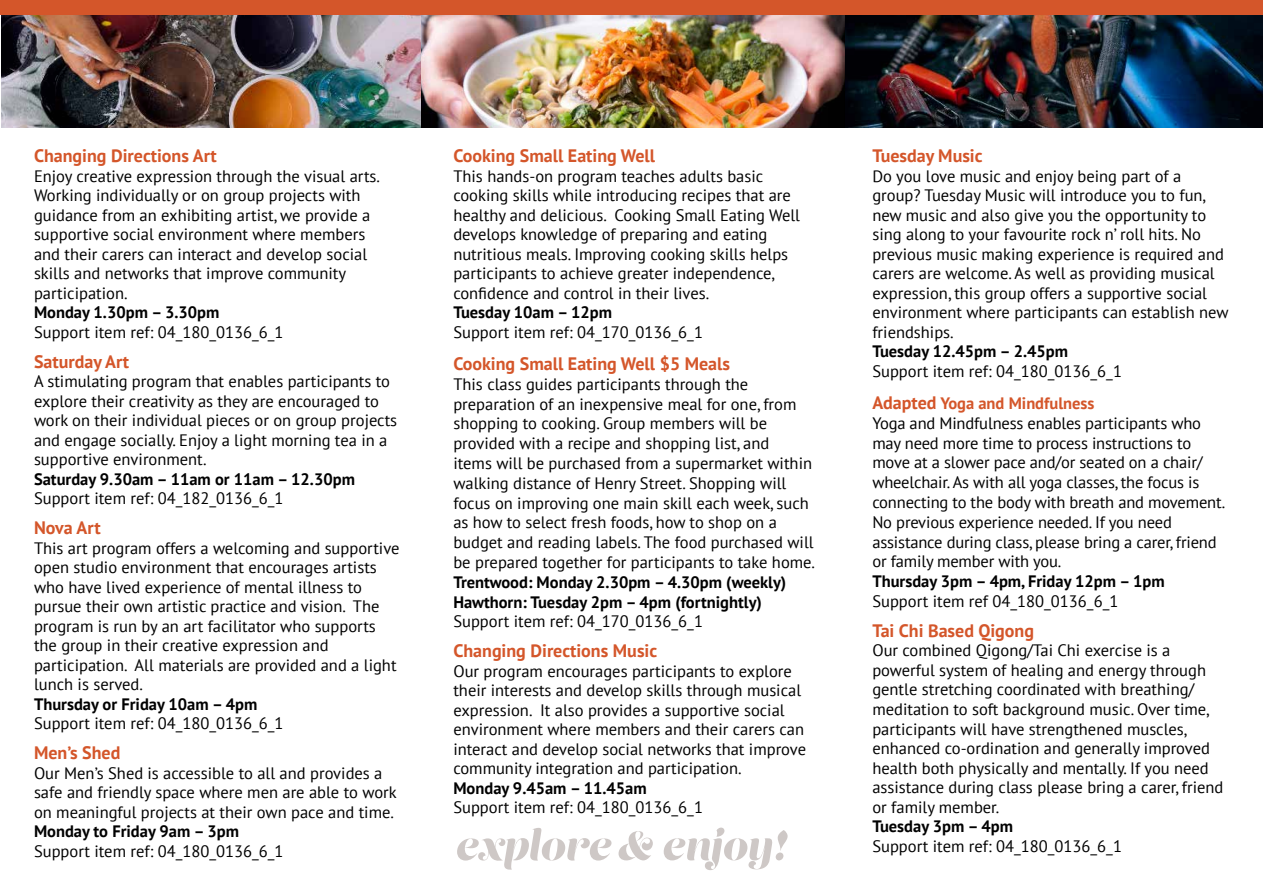
<style>
.page{position:relative;width:1263px;height:893px;background:#fff}
.page>*{position:absolute;margin:0;border:0;box-sizing:border-box;transform-origin:0 0}
.t1{font:700 18px "PT Sans";color:#d4562a}
.t2{font:16.5px/19.5px "PT Sans";color:#000}
.t3{font:700 16.5px/19.8px "PT Sans";color:#000}
.s1{font-weight:700;font-size:18px;color:#d4562a}
.s2{font-weight:700;color:#d4562a}
</style>
<div class="page">
<svg style="left:457px;top:828px;width:154px;height:42px"></svg>
<svg style="left:618px;top:828px;width:170px;height:42px"></svg>
<img style="left:1px;top:15px;width:1262px;height:113px">
<div style="left:0;top:0;width:1263px;height:15px;background:#d4562a"></div>
<p class="t1" style="left:34px;top:144px;width:184px">Changing Directions Art</p>
<p class="t2" style="left:34px;top:166px;width:348px">Enjoy creative expression through the visual arts.<br>Working individually or on group projects with guidance from an exhibiting artist, we provide a supportive social environment where members and their carers can interact and develop social skills and networks that improve community participation.</p>
<p class="t3" style="left:34px;top:302px;width:187px">Monday 1.30pm – 3.30pm</p>
<p class="t2" style="left:34px;top:322px;width:251px">Support item ref: 04_180_0136_6_1</p>
<p class="t1" style="left:34px;top:350px;width:97px">Saturday Art</p>
<p class="t2" style="left:34px;top:371px;width:365px">A stimulating program that enables participants to explore their creativity as they are encouraged to work on their individual pieces or on group projects and engage socially. Enjoy a light morning tea in a supportive environment.</p>
<p class="t3" style="left:34px;top:469px;width:322px">Saturday 9.30am – 11am or 11am – 12.30pm</p>
<p class="t2" style="left:34px;top:488px;width:251px">Support item ref: 04_182_0136_6_1</p>
<p class="t1" style="left:34px;top:516px;width:68px">Nova Art</p>
<p class="t2" style="left:34px;top:538px;width:367px">This art program offers a welcoming and supportive open studio environment that encourages artists who have lived experience of mental illness to pursue their own artistic practice and vision. The program is run by an art facilitator who supports the group in their creative expression and participation. All materials are provided and a light lunch is served.</p>
<p class="t3" style="left:34px;top:694px;width:225px">Thursday or Friday 10am – 4pm</p>
<p class="t2" style="left:34px;top:713px;width:251px">Support item ref: 04_180_0136_6_1</p>
<p class="t1" style="left:34px;top:741px;width:88px">Men’s Shed</p>
<p class="t2" style="left:34px;top:763px;width:364px">Our Men’s Shed is accessible to all and provides a safe and friendly space where men are able to work on meaningful projects at their own pace and time.</p>
<p class="t3" style="left:34px;top:821px;width:207px">Monday to Friday 9am – 3pm</p>
<p class="t2" style="left:34px;top:841px;width:251px">Support item ref: 04_180_0136_6_1</p>
<p class="t1" style="left:453px;top:144px;width:203px">Cooking Small Eating Well</p>
<p class="t2" style="left:453px;top:166px;width:348px">This hands-on program teaches adults basic cooking skills while introducing recipes that are healthy and delicious. Cooking Small Eating Well develops knowledge of preparing and eating nutritious meals. Improving cooking skills helps participants to achieve greater independence, confidence and control in their lives.</p>
<p class="t3" style="left:453px;top:302px;width:160px">Tuesday 10am – 12pm</p>
<p class="t2" style="left:453px;top:322px;width:251px">Support item ref: 04_170_0136_6_1</p>
<p class="t1" style="left:453px;top:352px;width:278px">Cooking Small Eating Well $5 Meals</p>
<p class="t2" style="left:453px;top:374px;width:363px">This class guides participants through the preparation of an inexpensive meal for one, from shopping to cooking. Group members will be provided with a recipe and shopping list, and<br>items will be purchased from a supermarket within walking distance of Henry Street. Shopping will focus on improving one main skill each week, such as how to select fresh foods, how to shop on a budget and reading labels. The food purchased will be prepared together for participants to take home.</p>
<p class="t3" style="left:453px;top:572px;width:334px">Trentwood: Monday 2.30pm – 4.30pm (weekly)<br>Hawthorn: Tuesday 2pm – 4pm (fortnightly)</p>
<p class="t2" style="left:453px;top:611px;width:251px">Support item ref: 04_170_0136_6_1</p>
<p class="t1" style="left:453px;top:639px;width:205px">Changing Directions Music</p>
<p class="t2" style="left:453px;top:661px;width:354px">Our program encourages participants to explore their interests and develop skills through musical expression. It also provides a supportive social environment where members and their carers can interact and develop social networks that improve community integration and participation.</p>
<p class="t3" style="left:453px;top:778px;width:195px">Monday 9.45am – 11.45am</p>
<p class="t2" style="left:453px;top:797px;width:251px">Support item ref: 04_180_0136_6_1</p>
<p class="t1" style="left:872px;top:144px;width:112px">Tuesday Music</p>
<p class="t2" style="left:872px;top:166px;width:358px">Do you love music and enjoy being part of a group? Tuesday Music will introduce you to fun, new music and also give you the opportunity to sing along to your favourite rock n’ roll hits. No previous music making experience is required and carers are welcome. As well as providing musical expression, this group offers a supportive social environment where participants can establish new friendships.</p>
<p class="t3" style="left:872px;top:341px;width:197px">Tuesday 12.45pm – 2.45pm</p>
<p class="t2" style="left:872px;top:355px;width:251px;line-height:32.1px">Support item ref: 04_180_0136_6_1<br><span class="s1">Adapted</span> <span class="s2">Yoga and Mindfulness</span></p>
<p class="t2" style="left:872px;top:413px;width:354px">Yoga and Mindfulness enables participants who may need more time to process instructions to move at a slower pace and/or seated on a chair/ wheelchair. As with all yoga classes, the focus is connecting to the body with breath and movement.<br>No previous experience needed. If you need assistance during class, please bring a carer, friend or family member with you.</p>
<p class="t3" style="left:872px;top:571px;width:294px">Thursday 3pm – 4pm, Friday 12pm – 1pm</p>
<p class="t2" style="left:872px;top:591px;width:247px">Support item ref 04_180_0136_6_1</p>
<p class="t1" style="left:872px;top:619px;width:163px">Tai Chi Based Qigong</p>
<p class="t2" style="left:872px;top:640px;width:352px">Our combined Qigong/Tai Chi exercise is a powerful system of healing and energy through gentle stretching coordinated with breathing/ meditation to soft background music. Over time, participants will have strengthened muscles, enhanced co-ordination and generally improved health both physically and mentally. If you need assistance during class please bring a carer, friend or family member.</p>
<p class="t3" style="left:872px;top:816px;width:142px">Tuesday 3pm – 4pm</p>
<p class="t2" style="left:872px;top:836px;width:251px">Support item ref: 04_180_0136_6_1</p>
</div>
